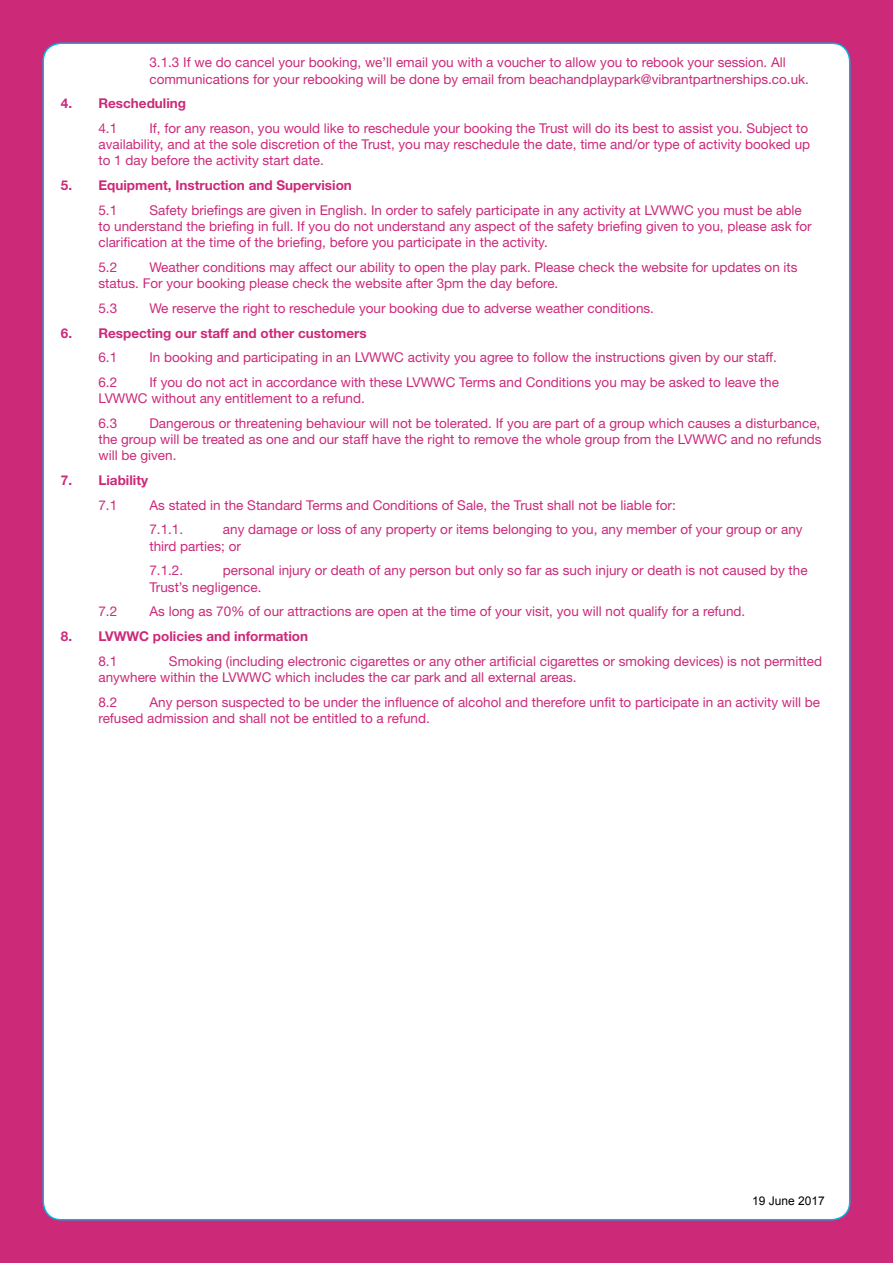
<style>
.page{position:relative;width:893px;height:1263px;background:#cc2979}
.page>*{position:absolute;margin:0;border:0;box-sizing:border-box;transform-origin:0 0}
.t1{font:13.5px/16.2px "Helvetica Neue LT Std";color:#cc2979}
.t2{font:700 13.5px "Helvetica Neue LT Std";color:#cc2979}
.t3{font:12px "Arial";color:#000}
</style>
<div class="page">
<div style="left:43px;top:43px;width:807px;height:1177px;background:#fff;border-radius:18px"></div>
<p class="t1" style="left:149px;top:54px;width:661px">3.1.3 If we do cancel your booking, we’ll email you with a voucher to allow you to rebook your session. All communications for your rebooking will be done by email from beachandplaypark@vibrantpartnerships.co.uk.</p>
<p class="t2" style="left:61px;top:95px;width:127px">4. Rescheduling</p>
<p class="t1" style="left:98px;top:120px;width:20px">4.1</p>
<p class="t1" style="left:98px;top:120px;width:713px;text-indent:51px">If, for any reason, you would like to reschedule your booking the Trust will do its best to assist you. Subject to availability, and at the sole discretion of the Trust, you may reschedule the date, time and/or type of activity booked up to 1 day before the activity start date.</p>
<p class="t2" style="left:61px;top:177px;width:292px">5. Equipment, Instruction and Supervision</p>
<p class="t1" style="left:98px;top:202px;width:20px">5.1</p>
<p class="t1" style="left:98px;top:202px;width:715px;text-indent:51px">Safety briefings are given in English. In order to safely participate in any activity at LVWWC you must be able to understand the briefing in full. If you do not understand any aspect of the safety briefing given to you, please ask for clarification at the time of the briefing, before you participate in the activity.</p>
<p class="t1" style="left:98px;top:259px;width:20px">5.2</p>
<p class="t1" style="left:98px;top:259px;width:701px;text-indent:51px">Weather conditions may affect our ability to open the play park. Please check the website for updates on its status. For your booking please check the website after 3pm the day before.</p>
<p class="t1" style="left:98px;top:300px;width:20px">5.3</p>
<p class="t1" style="left:149px;top:300px;width:506px">We reserve the right to reschedule your booking due to adverse weather conditions.</p>
<p class="t2" style="left:61px;top:324px;width:307px">6. Respecting our staff and other customers</p>
<p class="t1" style="left:98px;top:349px;width:20px">6.1</p>
<p class="t1" style="left:149px;top:349px;width:629px">In booking and participating in an LVWWC activity you agree to follow the instructions given by our staff.</p>
<p class="t1" style="left:98px;top:374px;width:20px">6.2</p>
<p class="t1" style="left:98px;top:374px;width:682px;text-indent:51px">If you do not act in accordance with these LVWWC Terms and Conditions you may be asked to leave the<br>LVWWC without any entitlement to a refund.</p>
<p class="t1" style="left:98px;top:415px;width:20px">6.3</p>
<p class="t1" style="left:98px;top:415px;width:725px;text-align:justify;text-indent:51px">Dangerous or threatening behaviour will not be tolerated. If you are part of a group which causes a disturbance, the group will be treated as one and our staff have the right to remove the whole group from the LVWWC and no refunds will be given.</p>
<p class="t2" style="left:61px;top:472px;width:89px">7. Liability</p>
<p class="t1" style="left:98px;top:497px;width:20px">7.1</p>
<p class="t1" style="left:149px;top:492px;width:528px;line-height:24.8px">As stated in the Standard Terms and Conditions of Sale, the Trust shall not be liable for:<br>7.1.1.</p>
<p class="t1" style="left:149px;top:521px;width:655px;text-indent:73px">any damage or loss of any property or items belonging to you, any member of your group or any third parties; or</p>
<p class="t1" style="left:149px;top:562px;width:35px">7.1.2.</p>
<p class="t1" style="left:149px;top:562px;width:660px;text-indent:73px">personal injury or death of any person but only so far as such injury or death is not caused by the<br>Trust’s negligence.</p>
<p class="t1" style="left:98px;top:603px;width:20px">7.2</p>
<p class="t1" style="left:149px;top:603px;width:597px">As long as 70% of our attractions are open at the time of your visit, you will not qualify for a refund.</p>
<p class="t2" style="left:61px;top:628px;width:249px">8. LVWWC policies and information</p>
<p class="t1" style="left:98px;top:652px;width:20px">8.1</p>
<p class="t1" style="left:98px;top:652px;width:725px;text-indent:70px">Smoking (including electronic cigarettes or any other artificial cigarettes or smoking devices) is not permitted anywhere within the LVWWC which includes the car park and all external areas.</p>
<p class="t1" style="left:98px;top:693px;width:20px">8.2</p>
<p class="t1" style="left:98px;top:693px;width:723px;text-indent:51px">Any person suspected to be under the influence of alcohol and therefore unfit to participate in an activity will be refused admission and shall not be entitled to a refund.</p>
<p class="t3" style="left:752px;top:1193px;width:74px">19 June 2017</p>
</div>
